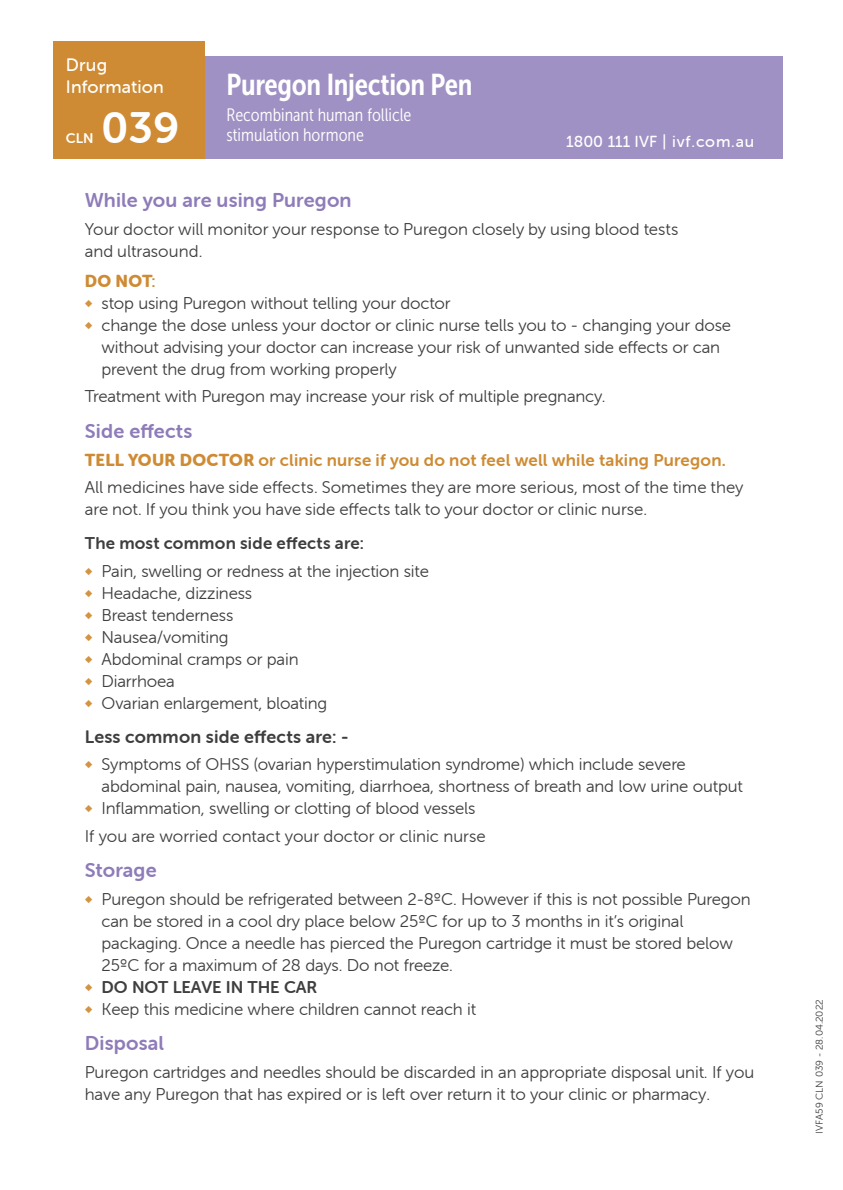
<style>
.page{position:relative;width:843px;height:1190px;background:#fff}
.page>*{position:absolute;margin:0;border:0;box-sizing:border-box;transform-origin:0 0}
.t1{font:44px "Museo Sans Rounded 700";color:#fff}
.t2{font:30px "Museo Sans Cond 700";letter-spacing:-.01em;color:#fff}
.t3{font:20px "Museo Sans Rounded 700";letter-spacing:.01em;color:#8e7cb9}
.t4{font:18px/20px "Museo Sans Cond 300";color:#fff}
.t5{font:18px "Museo Sans Rounded 700";letter-spacing:.015em;color:#3e3e3f}
.t6{font:18px/22px "Museo Sans Rounded 500";letter-spacing:.01em;color:#fff}
.t7{font:17px/22px "Museo Sans Rounded 300";letter-spacing:-.01em;color:#3e3e3f}
.t8{font:17px "Museo Sans Rounded 700";letter-spacing:.015em;color:#ce8b33}
.t9{font:17px "Museo Sans Rounded 700";letter-spacing:.01em;color:#3e3e3f}
.t10{font:17px "Museo Sans Rounded 700";letter-spacing:-.01em;color:#3e3e3f}
.t11{font:17px "Museo Sans Rounded 900";color:#ce8b33}
.t12{font:16px "Museo Sans Rounded 500";color:#fff}
.t13{font:14px "Museo Sans Rounded 700";color:#fff}
.t14{font:10px "Museo Sans Rounded 300";color:#3e3e3f}
.s1{font-family:"Museo Sans Rounded 700"}
.s2{color:#d29443}
.s3{font-family:"Museo Sans Rounded 900"}
</style>
<div class="page">
<div style="left:205px;top:56px;width:577px;height:102px;background:#a091c5"></div>
<div style="left:53px;top:41px;width:152px;height:117px;background:#ce8b33"></div>
<p class="t6" style="left:66px;top:54px;width:99px">Drug<br>Information</p>
<p class="t13" style="left:66px;top:130px;width:29px">CLN</p>
<h1 class="t1" style="left:101px;top:103px;width:80px">039</h1>
<h2 class="t2" style="left:226px;top:68px;width:247px">Puregon Injection Pen</h2>
<p class="t4" style="left:226px;top:105px;width:186px">Recombinant human follicle stimulation hormone</p>
<p class="t12" style="left:566px;top:132px;width:189px">1800 111 IVF | ivf.com.au</p>
<p class="t3" style="left:85px;top:189px;width:268px">While you are using Puregon</p>
<p class="t7" style="left:85px;top:218px;width:595px">Your doctor will monitor your response to Puregon closely by using blood tests and ultrasound.</p>
<p class="t11" style="left:85px;top:271px;width:72px">DO NOT<span class="s1">:</span></p>
<p class="t7" style="left:85px;top:292px;width:367px"><span class="s2">◆</span> stop using Puregon without telling your doctor</p>
<p class="t7" style="left:102px;top:314px;width:631px;text-indent:-17px"><span class="s2">◆</span> change the dose unless your doctor or clinic nurse tells you to - changing your dose without advising your doctor can increase your risk of unwanted side effects or can prevent the drug from working properly</p>
<p class="t7" style="left:85px;top:386px;width:522px">Treatment with Puregon may increase your risk of multiple pregnancy.</p>
<p class="t3" style="left:85px;top:420px;width:109px">Side effects</p>
<p class="t8" style="left:85px;top:450px;width:642px"><span class="s3">TELL YOUR DOCTOR</span> or clinic nurse if you do not feel well while taking Puregon.</p>
<p class="t7" style="left:85px;top:477px;width:660px">All medicines have side effects. Sometimes they are more serious, most of the time they are not. If you think you have side effects talk to your doctor or clinic nurse.</p>
<p class="t9" style="left:85px;top:534px;width:281px">The most common side effects are:</p>
<p class="t7" style="left:85px;top:560px;width:346px"><span class="s2">◆</span> Pain, swelling or redness at the injection site</p>
<p class="t7" style="left:85px;top:582px;width:169px"><span class="s2">◆</span> Headache, dizziness</p>
<p class="t7" style="left:85px;top:604px;width:150px"><span class="s2">◆</span> Breast tenderness</p>
<p class="t7" style="left:85px;top:626px;width:145px"><span class="s2">◆</span> Nausea/vomiting</p>
<p class="t7" style="left:85px;top:648px;width:215px"><span class="s2">◆</span> Abdominal cramps or pain</p>
<p class="t7" style="left:85px;top:670px;width:91px"><span class="s2">◆</span> Diarrhoea</p>
<p class="t7" style="left:85px;top:692px;width:244px"><span class="s2">◆</span> Ovarian enlargement, bloating</p>
<p class="t5" style="left:85px;top:726px;width:265px">Less common side effects are: -</p>
<p class="t7" style="left:102px;top:753px;width:642px;text-indent:-17px"><span class="s2">◆</span> Symptoms of OHSS (ovarian hyperstimulation syndrome) which include severe abdominal pain, nausea, vomiting, diarrhoea, shortness of breath and low urine output</p>
<p class="t7" style="left:85px;top:795px;width:402px;line-height:27.6px"><span class="s2">◆</span> Inflammation, swelling or clotting of blood vessels<br>If you are worried contact your doctor or clinic nurse</p>
<p class="t3" style="left:85px;top:859px;width:73px">Storage</p>
<p class="t7" style="left:102px;top:888px;width:650px;text-indent:-17px"><span class="s2">◆</span> Puregon should be refrigerated between 2-8ºC. However if this is not possible Puregon can be stored in a cool dry place below 25ºC for up to 3 months in it’s original packaging. Once a needle has pierced the Puregon cartridge it must be stored below 25ºC for a maximum of 28 days. Do not freeze.</p>
<p class="t10" style="left:85px;top:978px;width:234px"><span class="s2">◆</span> DO NOT LEAVE IN THE CAR</p>
<p class="t7" style="left:85px;top:998px;width:393px"><span class="s2">◆</span> Keep this medicine where children cannot reach it</p>
<p class="t3" style="left:85px;top:1032px;width:81px">Disposal</p>
<p class="t7" style="left:85px;top:1061px;width:671px">Puregon cartridges and needles should be discarded in an appropriate disposal unit. If you have any Puregon that has expired or is left over return it to your clinic or pharmacy.</p>
<p class="t14" style="left:813px;top:1134px;width:136px;rotate:-90deg">IVFA59 CLN 039 - 28.04.2022</p>
</div>
